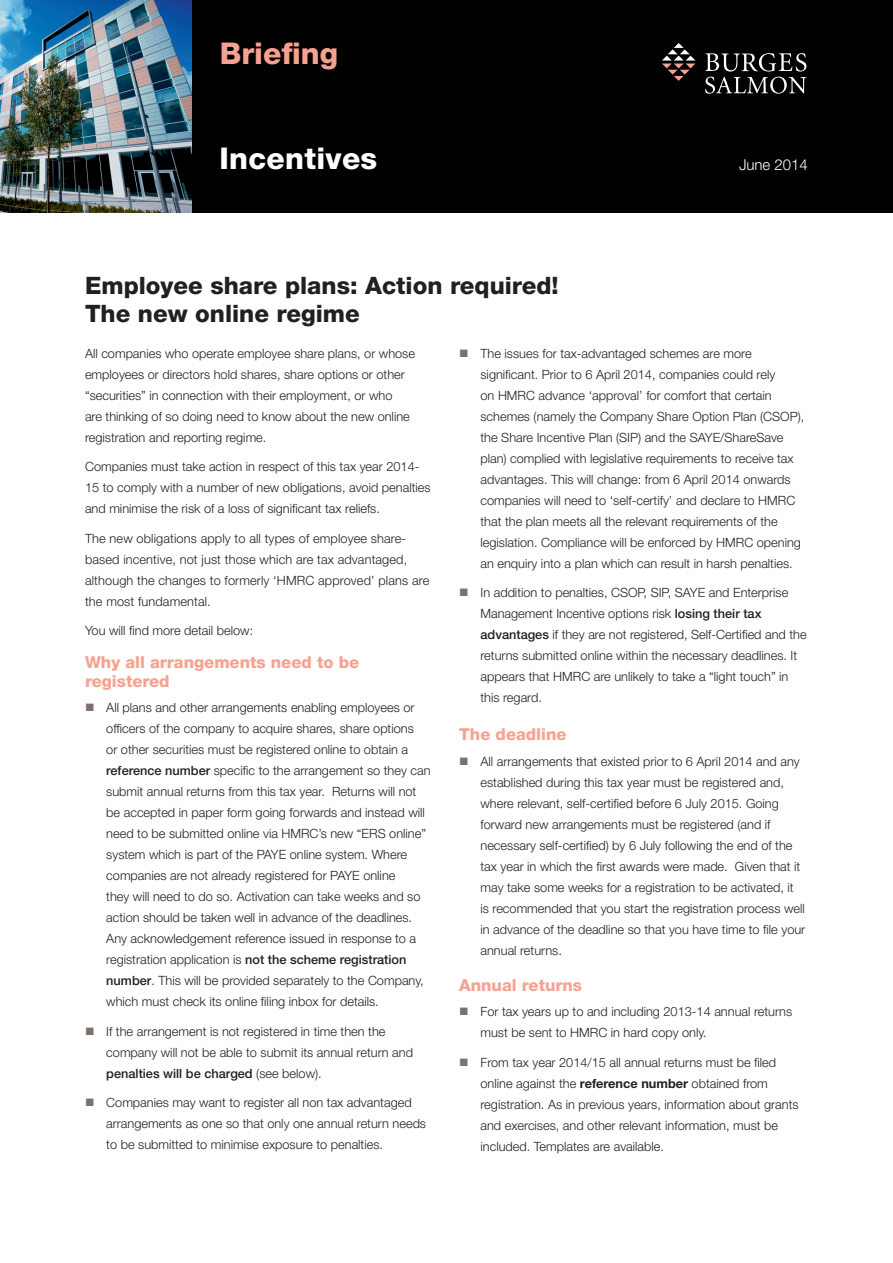
<style>
.page{position:relative;width:893px;height:1263px;background:#fff}
.page>*{position:absolute;margin:0;border:0;box-sizing:border-box;transform-origin:0 0}
.t1{font:800 30px "Helvetica Neue LT Std";letter-spacing:.01em;color:#fff}
.header_pink_9pt{font:800 30px "Helvetica Neue LT Std";color:#f7a291}
.subtitle_-_black{font:800 24px/28.8px "Helvetica Neue LT Std";color:#231f20}
.title_-_pink{font:800 16.5px/19.5px "Helvetica Neue LT Std";color:#f7a291}
.main_pink_title{font:300 15px "Helvetica Neue LT Std";color:#fff}
.bodytext{font:300 12.75px/21px "Helvetica Neue LT Std";color:#231f20}
.s1{font-weight:500}
.s2{font-weight:700}
</style>
<div class="page">
<div style="left:0;top:0;width:893px;height:213px;background:#000"></div>
<img style="left:0;top:0;width:191px;height:213px">
<svg style="left:662px;top:43px;width:33px;height:38px"></svg>
<svg style="left:705px;top:53px;width:101px;height:41px"></svg>
<p class="header_pink_9pt" style="left:220px;top:35px;width:120px">Briefing</p>
<p class="t1" style="left:220px;top:140px;width:159px">Incentives</p>
<p class="main_pink_title" style="left:739px;top:155px;width:70px">June 2014</p>
<p class="subtitle_-_black" style="left:85px;top:271px;width:475px">Employee share plans: Action required!<br>The new online regime</p>
<p class="bodytext" style="left:85px;top:342px;width:331px">All companies who operate employee share plans, or whose employees or directors hold shares, share options or other “securities” in connection with their employment, or who<br>are thinking of so doing need to know about the new online registration and reporting regime.</p>
<p class="bodytext" style="left:85px;top:456px;width:347px">Companies must take action in respect of this tax year 2014-<br>15 to comply with a number of new obligations, avoid penalties and minimise the risk of a loss of significant tax reliefs.</p>
<p class="bodytext" style="left:85px;top:527px;width:346px">The new obligations apply to all types of employee share&shy;based incentive, not just those which are tax advantaged, although the changes to formerly ‘HMRC approved’ plans are the most fundamental.</p>
<p class="bodytext" style="left:85px;top:620px;width:170px">You will find more detail below:</p>
<p class="title_-_pink" style="left:85px;top:652px;width:276px">Why all arrangements need to be registered</p>
<p class="bodytext" style="left:106px;top:697px;width:326px">All plans and other arrangements enabling employees or officers of the company to acquire shares, share options<br>or other securities must be registered online to obtain a <span class="s1">reference number</span> specific to the arrangement so they can submit annual returns from this tax year. Returns will not be accepted in paper form going forwards and instead will need to be submitted online via HMRC’s new “ERS online” system which is part of the PAYE online system. Where companies are not already registered for PAYE online<br>they will need to do so. Activation can take weeks and so action should be taken well in advance of the deadlines.<br>Any acknowledgement reference issued in response to a registration application is <span class="s1">not the scheme registration number</span>. This will be provided separately to the Company, which must check its online filing inbox for details.</p>
<p class="bodytext" style="left:106px;top:1020px;width:308px">If the arrangement is not registered in time then the company will not be able to submit its annual return and <span class="s1">penalties will be charged</span> (see below).</p>
<p class="bodytext" style="left:106px;top:1092px;width:321px">Companies may want to register all non tax advantaged arrangements as one so that only one annual return needs to be submitted to minimise exposure to penalties.</p>
<p class="bodytext" style="left:480px;top:342px;width:325px">The issues for tax-advantaged schemes are more significant. Prior to 6 April 2014, companies could rely<br>on HMRC advance ‘approval’ for comfort that certain schemes (namely the Company Share Option Plan (CSOP), the Share Incentive Plan (SIP) and the SAYE/ShareSave plan) complied with legislative requirements to receive tax advantages. This will change: from 6 April 2014 onwards companies will need to ‘self-certify’ and declare to HMRC that the plan meets all the relevant requirements of the legislation. Compliance will be enforced by HMRC opening an enquiry into a plan which can result in harsh penalties.</p>
<p class="bodytext" style="left:480px;top:582px;width:328px">In addition to penalties, CSOP, SIP, SAYE and Enterprise Management Incentive options risk <span class="s1">losing their tax advantages</span> if they are not registered, Self-Certified and the returns submitted online within the necessary deadlines. It appears that HMRC are unlikely to take a “light touch” in this regard.</p>
<p class="title_-_pink" style="left:459px;top:725px;width:109px">The deadline</p>
<p class="bodytext" style="left:480px;top:750px;width:326px">All arrangements that existed prior to 6 April 2014 and any established during this tax year must be registered and, where relevant, self-certified before 6 July 2015. Going forward new arrangements must be registered (and if necessary self-certified) by 6 July following the end of the tax year in which the first awards were made. Given that it may take some weeks for a registration to be activated, it is recommended that you start the registration process well in advance of the deadline so that you have time to file your annual returns.</p>
<p class="title_-_pink" style="left:459px;top:975px;width:124px">Annual returns</p>
<p class="bodytext" style="left:480px;top:1001px;width:313px">For tax years up to and including 2013-14 annual returns must be sent to HMRC in hard copy only.</p>
<p class="bodytext" style="left:480px;top:1051px;width:320px">From tax year 2014/15 all annual returns must be filed online against the <span class="s2">reference number</span> obtained from registration. As in previous years, information about grants and exercises, and other relevant information, must be included. Templates are available.</p>
</div>
